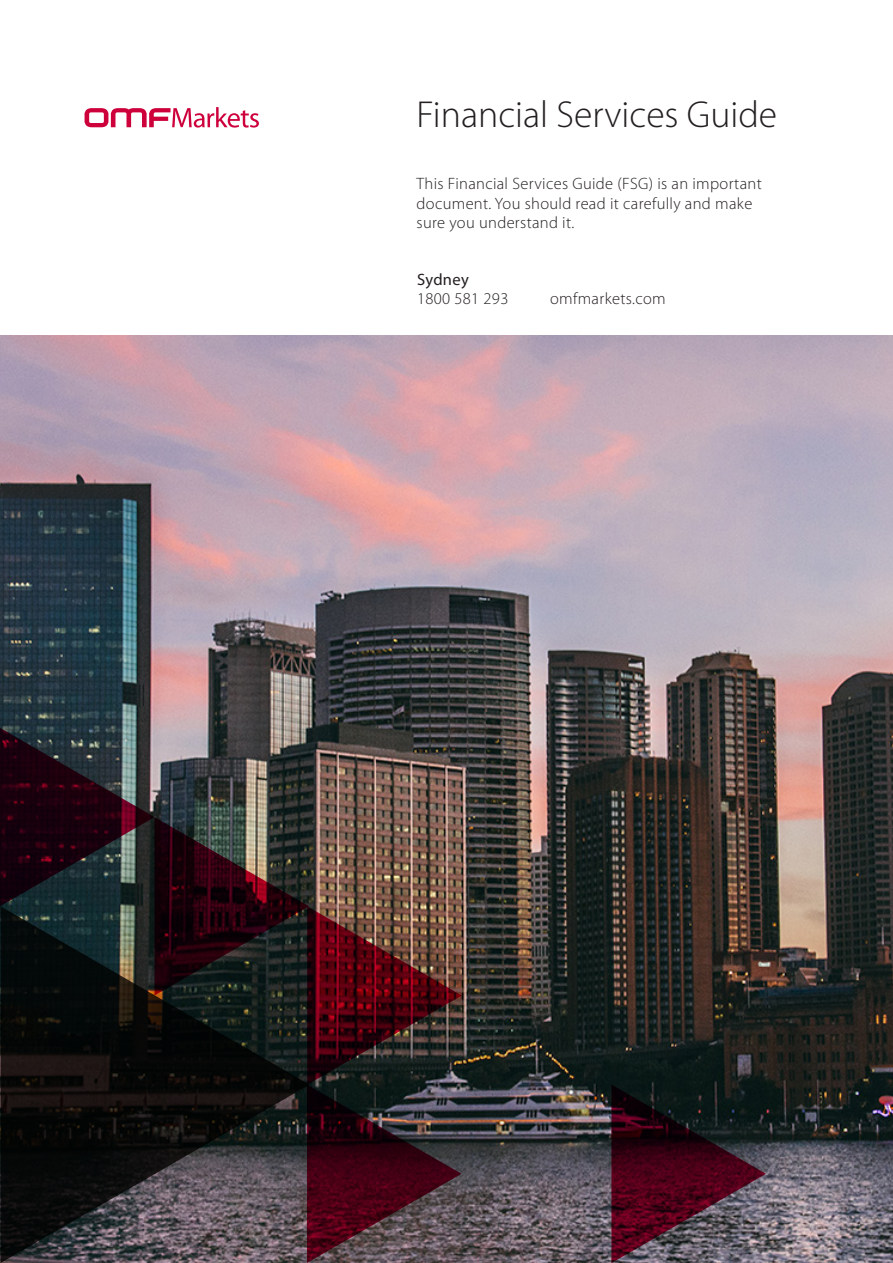
<style>
.page{position:relative;width:893px;height:1263px;background:#fff}
.page>*{position:absolute;margin:0;border:0;box-sizing:border-box;transform-origin:0 0}
.t1{font:300 37.65px "Myriad Pro";color:#231f20}
.t2{font:300 16.5px/19.8px "Myriad Pro";letter-spacing:.02em;color:#231f20}
.t3{font:16.5px "Myriad Pro";letter-spacing:.02em;color:#231f20}
</style>
<div class="page">
<img style="left:0;top:336px;width:893px;height:927px">
<svg style="left:611px;top:1084px;width:155px;height:179px;background:#3f212d"></svg>
<img style="left:0;top:728px;width:462px;height:535px">
<svg style="left:1px;top:906px;width:308px;height:357px;background:#212021"></svg>
<svg style="left:85px;top:107px;width:174px;height:21px"></svg>
<p class="t1" style="left:417px;top:93px;width:362px">Financial Services Guide</p>
<p class="t2" style="left:417px;top:174px;width:347px">This Financial Services Guide (FSG) is an important document. You should read it carefully and make sure you understand it.</p>
<p class="t3" style="left:417px;top:269px;width:53px">Sydney</p>
<p class="t2" style="left:417px;top:289px;width:93px">1800 581 293</p>
<p class="t2" style="left:550px;top:289px;width:117px">omfmarkets.com</p>
</div>
